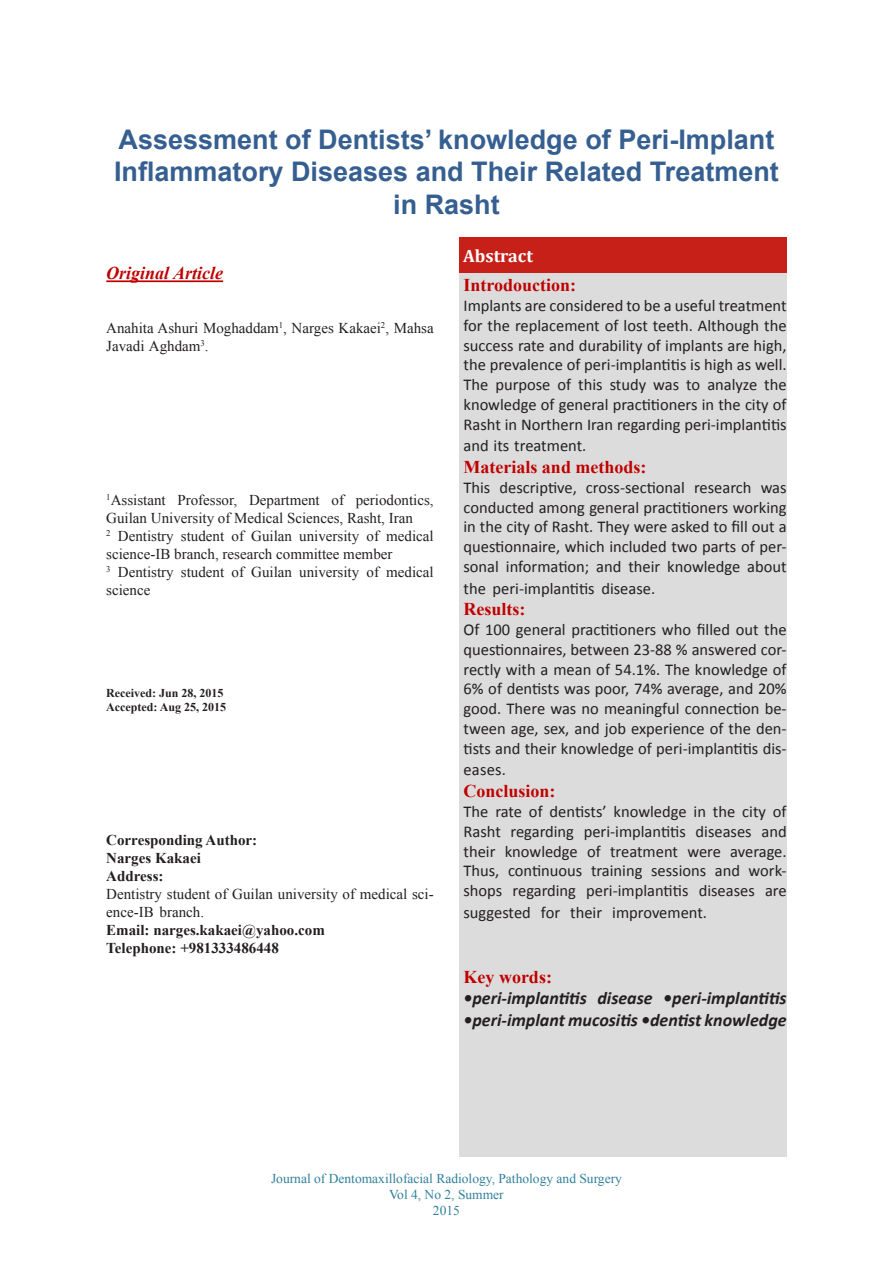
<style>
.page{position:relative;width:893px;height:1263px;background:#fff}
.page>*{position:absolute;margin:0;border:0;box-sizing:border-box;transform-origin:0 0}
.t1{font:700 27px/32.4px "Arial";color:#365f91;text-align:center}
.t2{font:italic 700 18px "Calibri";color:#231f20}
.t3{font:700 18px "Times New Roman";color:#c00000}
.t4{font:italic 700 18px "Times New Roman";color:#c00000}
.t5{font:700 18px "Cambria";color:#fff}
.t6{font:16.5px/19.8px "Calibri";color:#231f20;text-align:justify}
.t7{font:15px/18px "Times New Roman";color:#231f20}
.t8{font:700 15px "Times New Roman";color:#231f20}
.t9{font:13.5px "Times New Roman";color:#31809b}
.t10{font:700 12px "Times New Roman";color:#231f20}
</style>
<div class="page">
<hr style="left:106px;top:280px;width:117px;height:2px;background:#c00000">
<div style="left:459px;top:237px;width:328px;height:36px;background:#c72018"></div>
<div style="left:459px;top:273px;width:328px;height:884px;background:#dcdcdc"></div>
<p class="t1" style="left:114px;top:124px;width:666px">Assessment of Dentists’ knowledge of Peri-Implant<br>Inflammatory Diseases and Their Related Treatment in Rasht</p>
<p class="t4" style="left:106px;top:261px;width:118px">Original Article</p>
<p class="t7" style="left:106px;top:318px;width:329px">Anahita Ashuri Moghaddam<sup>1</sup>, Narges Kakaei<sup>2</sup>, Mahsa<br>Javadi Aghdam<sup>3</sup>.</p>
<p class="t7" style="left:106px;top:490px;width:329px"><sup>1</sup>Assistant Professor, Department of periodontics,<br>Guilan University of Medical Sciences, Rasht, Iran</p>
<p class="t7" style="left:106px;top:526px;width:329px"><sup>2</sup> Dentistry student of Guilan university of medical science-IB branch, research committee member</p>
<p class="t7" style="left:106px;top:562px;width:329px"><sup>3</sup> Dentistry student of Guilan university of medical science</p>
<p class="t10" style="left:106px;top:685px;width:119px">Received: Jun 28, 2015</p>
<p class="t10" style="left:106px;top:699px;width:121px">Accepted: Aug 25, 2015</p>
<p class="t8" style="left:106px;top:829px;width:152px">Corresponding Author:</p>
<p class="t8" style="left:106px;top:847px;width:96px">Narges Kakaei</p>
<p class="t8" style="left:106px;top:865px;width:59px">Address:</p>
<p class="t7" style="left:106px;top:884px;width:329px">Dentistry student of Guilan university of medical sci&shy;ence-IB branch.</p>
<p class="t8" style="left:106px;top:919px;width:220px">Email: narges.kakaei@yahoo.com</p>
<p class="t8" style="left:106px;top:937px;width:174px">Telephone: +981333486448</p>
<p class="t5" style="left:463px;top:243px;width:71px">Abstract</p>
<p class="t3" style="left:463px;top:273px;width:114px">Introdouction:</p>
<p class="t6" style="left:463px;top:296px;width:325px">Implants are considered to be a useful treatment for the replacement of lost teeth. Although the success rate and durability of implants are high, the prevalence of peri-implantitis is high as well.<br>The purpose of this study was to analyze the knowledge of general practitioners in the city of Rasht in Northern Iran regarding peri-implantitis</p>
<p class="t6" style="left:463px;top:436px;width:124px">and its treatment.</p>
<p class="t3" style="left:463px;top:455px;width:184px">Materials and methods:</p>
<p class="t6" style="left:463px;top:477px;width:325px">This descriptive, cross-sectional research was conducted among general practitioners working in the city of Rasht. They were asked to fill out a questionnaire, which included two parts of per&shy;sonal information; and their knowledge about</p>
<p class="t6" style="left:463px;top:578px;width:193px">the peri-implantitis disease.</p>
<p class="t3" style="left:463px;top:597px;width:63px">Results:</p>
<p class="t6" style="left:463px;top:620px;width:325px">Of 100 general practitioners who filled out the questionnaires, between 23-88 % answered cor&shy;rectly with a mean of 54.1%. The knowledge of 6% of dentists was poor, 74% average, and 20% good. There was no meaningful connection be&shy;tween age, sex, and job experience of the den&shy;tists and their knowledge of peri-implantitis dis-</p>
<p class="t6" style="left:463px;top:760px;width:44px">eases.</p>
<p class="t3" style="left:463px;top:779px;width:94px">Conclusion:</p>
<p class="t6" style="left:463px;top:801px;width:325px">The rate of dentists’ knowledge in the city of Rasht regarding peri-implantitis diseases and their knowledge of treatment were average.<br>Thus, continuous training sessions and work&shy;shops regarding peri-implantitis diseases are</p>
<p class="t6" style="left:463px;top:902px;width:245px">suggested for their improvement.</p>
<p class="t3" style="left:463px;top:964px;width:90px">Key words:</p>
<p class="t2" style="left:463px;top:987px;width:325px">•peri-implantitis disease •peri-implantitis</p>
<p class="t2" style="left:463px;top:1008px;width:325px">•peri-implant mucositis •dentist knowledge</p>
<p class="t9" style="left:271px;top:1169px;width:352px">Journal of Dentomaxillofacial Radiology, Pathology and Surgery</p>
<p class="t9" style="left:389px;top:1185px;width:116px">Vol 4, No 2, Summer</p>
<p class="t9" style="left:433px;top:1202px;width:28px">2015</p>
</div>
